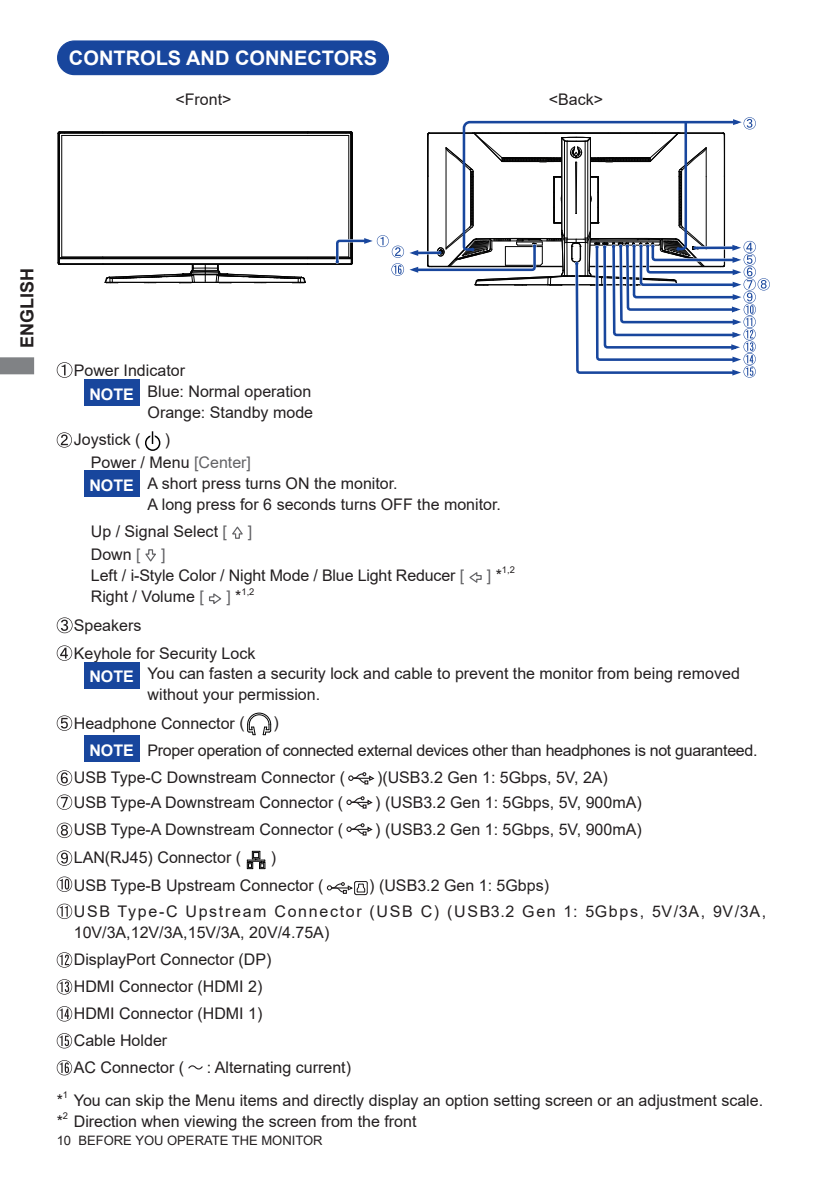
<style>
.page{position:relative;width:840px;height:1191px;background:#fff}
.page>*{position:absolute;margin:0;border:0;box-sizing:border-box;transform-origin:0 0}
.t1{font:700 20px "Arial";color:#fff}
.t2{font:700 18px "Arial";color:#231f20}
.t3{font:16px/27px "Arial";color:#231f20}
.t4{font:16px/26px "Arial";letter-spacing:.105em;color:#231f20}
.t5{font:16px "Arial";letter-spacing:-.02em;color:#231f20}
.t6{font:700 16px "Arial";color:#fff}
.t7{font:16px "Arial";color:#636366}
.t8{font:13px "Arial";color:#231f20}
.t9{font:9.4px "Arial";color:#231f20}
.s1{color:#636366}
.s2{color:#231f20}
</style>
<div class="page">
<svg style="left:0;top:357px;width:34px;height:17px"></svg>
<svg style="left:57px;top:362px;width:15px;height:16px"></svg>
<svg style="left:57px;top:432px;width:15px;height:15px"></svg>
<div style="left:145px;top:435px;width:15px;height:16px;border:1px solid #000;border-radius:50%"></div>
<div style="left:150px;top:431px;width:5px;height:13px;background:#c3c3c3"></div>
<svg style="left:152px;top:431px;width:1px;height:13px"></svg>
<svg style="left:232px;top:526px;width:11px;height:13px"></svg>
<svg style="left:145px;top:549px;width:11px;height:13px"></svg>
<svg style="left:469px;top:572px;width:13px;height:11px"></svg>
<svg style="left:209px;top:593px;width:13px;height:11px"></svg>
<svg style="left:57px;top:617px;width:15px;height:16px"></svg>
<svg style="left:57px;top:645px;width:15px;height:16px"></svg>
<svg style="left:57px;top:715px;width:15px;height:16px"></svg>
<svg style="left:247px;top:712px;width:24px;height:23px"></svg>
<svg style="left:57px;top:770px;width:15px;height:15px"></svg>
<svg style="left:348px;top:772px;width:27px;height:12px"></svg>
<svg style="left:57px;top:794px;width:15px;height:16px"></svg>
<svg style="left:346px;top:796px;width:27px;height:12px"></svg>
<svg style="left:57px;top:822px;width:15px;height:16px"></svg>
<svg style="left:346px;top:823px;width:27px;height:12px"></svg>
<svg style="left:57px;top:850px;width:15px;height:15px"></svg>
<svg style="left:247px;top:851px;width:18px;height:18px"></svg>
<svg style="left:57px;top:876px;width:15px;height:16px"></svg>
<svg style="left:326px;top:881px;width:42px;height:14px"></svg>
<svg style="left:57px;top:903px;width:15px;height:16px"></svg>
<svg style="left:57px;top:952px;width:15px;height:15px"></svg>
<svg style="left:57px;top:979px;width:15px;height:15px"></svg>
<svg style="left:57px;top:1006px;width:15px;height:15px"></svg>
<svg style="left:57px;top:1033px;width:15px;height:15px"></svg>
<svg style="left:57px;top:1060px;width:15px;height:15px"></svg>
<svg style="left:188px;top:1065px;width:15px;height:4px"></svg>
<div style="left:58px;top:41px;width:330px;height:34px;background:#18469d;border-radius:17px"></div>
<div style="left:57px;top:40px;width:332px;height:35px;border:1px solid #18469d;border-radius:17px"></div>
<div style="left:84px;top:380px;width:55px;height:26px;background:#18469d"></div>
<div style="left:84px;top:470px;width:55px;height:27px;background:#18469d"></div>
<div style="left:84px;top:662px;width:55px;height:26px;background:#18469d"></div>
<div style="left:84px;top:735px;width:55px;height:27px;background:#18469d"></div>
<hr style="left:58px;top:134px;width:1px;height:124px;background:#030303">
<hr style="left:60px;top:132px;width:290px;height:1px;background:#030303">
<hr style="left:59px;top:131px;width:292px;height:1px;background:#030303">
<hr style="left:60px;top:264px;width:290px;height:1px;background:#030303">
<hr style="left:60px;top:263px;width:290px;height:1px;background:#030303">
<hr style="left:59px;top:258px;width:292px;height:1px;background:#030303">
<hr style="left:59px;top:257px;width:292px;height:1px;background:#030303">
<svg style="left:58px;top:257px;width:3px;height:8px"></svg>
<hr style="left:59px;top:134px;width:1px;height:124px;background:#030303">
<hr style="left:61px;top:135px;width:1px;height:122px;background:#030303">
<hr style="left:62px;top:256px;width:41px;height:1px;background:#030303">
<hr style="left:103px;top:256px;width:245px;height:1px;background:#030303">
<hr style="left:307px;top:135px;width:41px;height:1px;background:#030303">
<hr style="left:62px;top:135px;width:245px;height:1px;background:#030303">
<hr style="left:60px;top:133px;width:290px;height:1px;background:#030303">
<svg style="left:58px;top:131px;width:7px;height:8px"></svg>
<svg style="left:102px;top:259px;width:206px;height:24px"></svg>
<svg style="left:334px;top:117px;width:435px;height:261px"></svg>
<p class="t1" style="left:69px;top:44px;width:309px">CONTROLS AND CONNECTORS</p>
<p class="t3" style="left:175px;top:86px;width:58px">&lt;Front&gt;</p>
<p class="t3" style="left:548px;top:86px;width:56px">&lt;Back&gt;</p>
<p class="t2" style="left:14px;top:348px;width:82px;rotate:-90deg">ENGLISH</p>
<p class="t3" style="left:147px;top:359px;width:167px;line-height:21.2px;text-indent:-74px">Power Indicator<br>Blue: Normal operation<br>Orange: Standby mode</p>
<p class="t3" style="left:74px;top:426px;width:68px">Joystick (</p>
<p class="t3" style="left:165px;top:426px;width:7px">)</p>
<p class="t3" style="left:91px;top:448px;width:162px">Power / Menu <span class="s1">[Center]</span></p>
<p class="t3" style="left:147px;top:470px;width:251px">A short press turns ON the monitor.</p>
<p class="t3" style="left:147px;top:491px;width:355px">A long press for 6 seconds turns OFF the monitor.</p>
<p class="t3" style="left:91px;top:518px;width:138px">Up / Signal Select <span class="s1">[</span></p>
<p class="t7" style="left:248px;top:520px;width:6px">]</p>
<p class="t3" style="left:91px;top:540px;width:51px">Down <span class="s1">[</span></p>
<p class="t6" style="left:89px;top:383px;width:46px">NOTE</p>
<p class="t6" style="left:89px;top:474px;width:46px">NOTE</p>
<p class="t3" style="left:91px;top:543px;width:375px;line-height:21.2px;text-indent:70px"><span class="s1">]<br></span>Left / i-Style Color / Night Mode / Blue Light Reducer <span class="s1">[</span></p>
<p class="t7" style="left:486px;top:564px;width:17px">] <span class="s2">*</span></p>
<p class="t9" style="left:501px;top:563px;width:14px">1,2</p>
<p class="t3" style="left:91px;top:583px;width:114px">Right / Volume <span class="s1">[</span></p>
<p class="t7" style="left:226px;top:586px;width:17px">] <span class="s2">*</span></p>
<p class="t9" style="left:241px;top:585px;width:14px">1,2</p>
<p class="t3" style="left:74px;top:611px;width:183px;line-height:28px">Speakers<br>Keyhole for Security Lock</p>
<p class="t3" style="left:147px;top:662px;width:593px;line-height:21.2px">You can fasten a security lock and cable to prevent the monitor from being removed without your permission.</p>
<p class="t3" style="left:74px;top:710px;width:172px">Headphone Connector (</p>
<p class="t3" style="left:273px;top:708px;width:7px">)</p>
<p class="t5" style="left:147px;top:739px;width:611px">Proper operation of connected external devices other than headphones is not guaranteed.</p>
<p class="t3" style="left:74px;top:764px;width:272px">USB Type-C Downstream Connector (</p>
<p class="t3" style="left:377px;top:764px;width:232px">)(USB3.2 Gen 1: 5Gbps, 5V, 2A)</p>
<p class="t3" style="left:74px;top:789px;width:271px">USB Type-A Downstream Connector (</p>
<p class="t3" style="left:375px;top:789px;width:268px">) (USB3.2 Gen 1: 5Gbps, 5V, 900mA)</p>
<p class="t3" style="left:74px;top:816px;width:271px">USB Type-A Downstream Connector (</p>
<p class="t3" style="left:375px;top:816px;width:268px">) (USB3.2 Gen 1: 5Gbps, 5V, 900mA)</p>
<p class="t3" style="left:74px;top:844px;width:169px">LAN(RJ45) Connector (</p>
<p class="t6" style="left:89px;top:665px;width:46px">NOTE</p>
<p class="t6" style="left:89px;top:739px;width:46px">NOTE</p>
<p class="t3" style="left:74px;top:844px;width:251px;line-height:27.6px;text-indent:197px">)<br>USB Type-B Upstream Connector (</p>
<p class="t4" style="left:74px;top:872px;width:693px;text-indent:295px">) (USB3.2 Gen 1: 5Gbps)<br>USB Type-C Upstream Connector (USB C) (USB3.2 Gen 1: 5Gbps, 5V/3A, 9V/3A,</p>
<p class="t3" style="left:74px;top:919px;width:257px">10V/3A,12V/3A,15V/3A, 20V/4.75A)<br>DisplayPort Connector (DP)<br>HDMI Connector (HDMI 2)<br>HDMI Connector (HDMI 1)<br>Cable Holder<br>AC Connector (</p>
<p class="t3" style="left:207px;top:1054px;width:146px">: Alternating current)</p>
<p class="t3" style="left:57px;top:1086px;width:8px">*</p>
<p class="t9" style="left:63px;top:1088px;width:7px">1</p>
<p class="t3" style="left:74px;top:1086px;width:690px">You can skip the Menu items and directly display an option setting screen or an adjustment scale.</p>
<p class="t3" style="left:57px;top:1107px;width:8px">*</p>
<p class="t9" style="left:63px;top:1109px;width:7px">2</p>
<p class="t3" style="left:74px;top:1107px;width:344px">Direction when viewing the screen from the front</p>
<p class="t8" style="left:57px;top:1131px;width:267px">10 BEFORE YOU OPERATE THE MONITOR</p>
</div>
